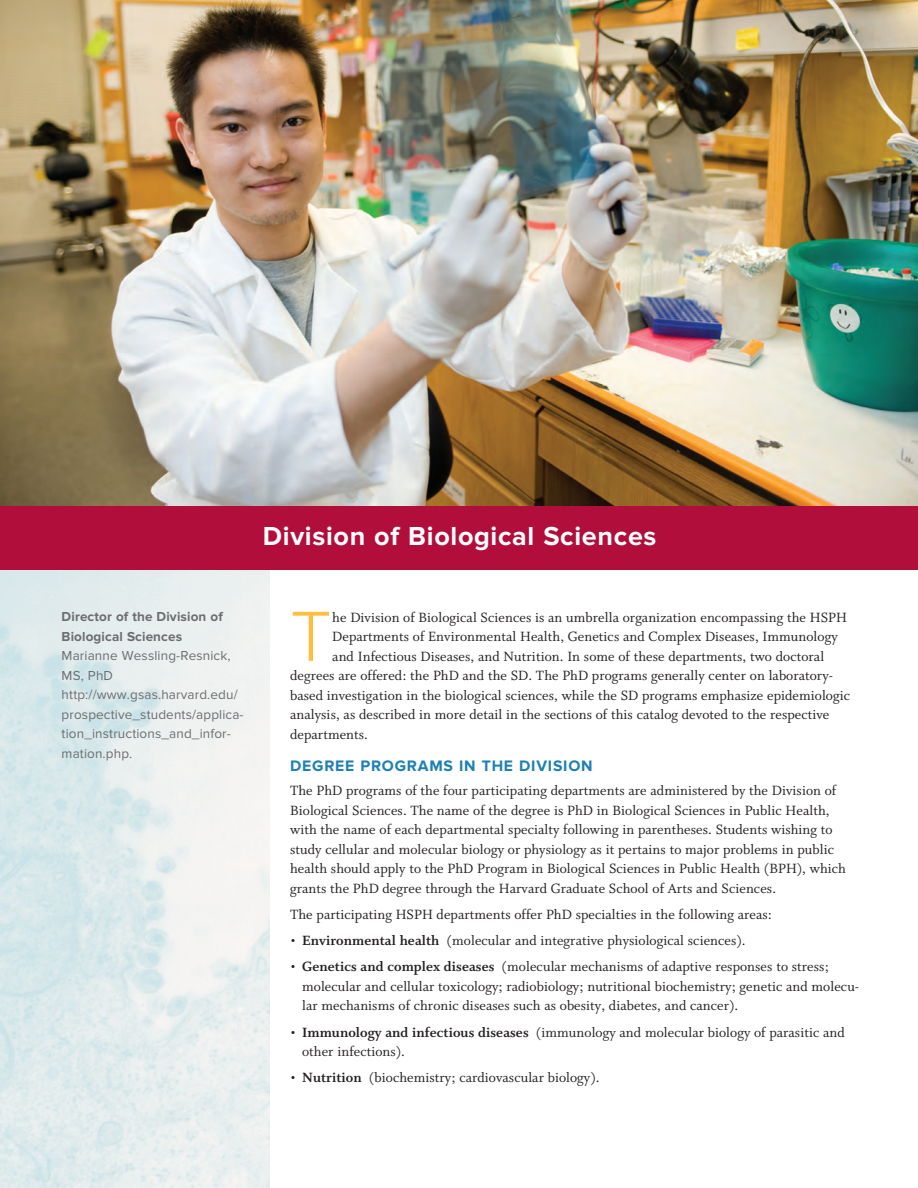
<style>
.page{position:relative;width:918px;height:1188px;background:#fff}
.page>*{position:absolute;margin:0;border:0;box-sizing:border-box;transform-origin:0 0}
.t1{font:300 73.5px "Proxima Nova";color:#febf3e}
.t2{font:700 27px "Proxima Nova";color:#fff}
.t3{font:700 15.75px "Proxima Nova";letter-spacing:.05em;color:#1d80b3}
.t4{font:15px/19.5px "Whitman Roman Os F";letter-spacing:.005em;color:#231f20}
.t5{font:13.5px/19.5px "Proxima Nova";letter-spacing:.01em;color:#6c6d70}
.t6{font:700 13.5px/19.5px "Proxima Nova";letter-spacing:.06em;color:#6c6d70}
.s1{font-family:"Whitman Bold Os F"}
</style>
<div class="page">
<img style="left:0;top:0;width:918px;height:506px">
<img style="left:0;top:570px;width:270px;height:618px">
<div style="left:0;top:506px;width:918px;height:64px;background:#b10e3b"></div>
<h2 class="t2" style="left:263px;top:520px;width:395px">Division of Biological Sciences</h2>
<p class="t6" style="left:62px;top:607px;width:163px">Director of the Division of<br>Biological Sciences</p>
<p class="t5" style="left:62px;top:646px;width:184px">Marianne Wessling-Resnick,<br>MS, PhD http://www.gsas.harvard.edu/ prospective_students/applica&shy;tion_instructions_and_infor&shy;mation.php.</p>
<h1 class="t1" style="left:290px;top:594px;width:43px">T</h1>
<p class="t4" style="left:332px;top:608px;width:516px">he Division of Biological Sciences is an umbrella organization encompassing the HSPH</p>
<p class="t4" style="left:332px;top:627px;width:507px">Departments of Environmental Health, Genetics and Complex Diseases, Immunology</p>
<p class="t4" style="left:332px;top:647px;width:493px">and Infectious Diseases, and Nutrition. In some of these departments, two doctoral</p>
<p class="t4" style="left:290px;top:666px;width:544px">degrees are offered: the PhD and the SD. The PhD programs generally center on laboratory-</p>
<p class="t4" style="left:290px;top:686px;width:561px">based investigation in the biological sciences, while the SD programs emphasize epidemiologic</p>
<p class="t4" style="left:290px;top:705px;width:541px">analysis, as described in more detail in the sections of this catalog devoted to the respective</p>
<p class="t4" style="left:290px;top:725px;width:79px">departments.</p>
<p class="t3" style="left:290px;top:757px;width:304px">Degree Programs in the Division</p>
<p class="t4" style="left:290px;top:781px;width:557px">The PhD programs of the four participating departments are administered by the Division of Biological Sciences. The name of the degree is PhD in Biological Sciences in Public Health, with the name of each departmental specialty following in parentheses. Students wishing to study cellular and molecular biology or physiology as it pertains to major problems in public health should apply to the PhD Program in Biological Sciences in Public Health (BPH), which grants the PhD degree through the Harvard Graduate School of Arts and Sciences.</p>
<p class="t4" style="left:290px;top:905px;width:483px">The participating HSPH departments offer PhD specialties in the following areas:</p>
<p class="t4" style="left:290px;top:931px;width:457px">• <span class="s1">Environmental health</span> (molecular and integrative physiological sciences).</p>
<p class="t4" style="left:302px;top:957px;width:559px;text-indent:-12px">• <span class="s1">Genetics and complex diseases</span> (molecular mechanisms of adaptive responses to stress; molecular and cellular toxicology; radiobiology; nutritional biochemistry; genetic and molecu&shy;lar mechanisms of chronic diseases such as obesity, diabetes, and cancer).</p>
<p class="t4" style="left:302px;top:1023px;width:544px;text-indent:-12px">• <span class="s1">Immunology and infectious diseases</span> (immunology and molecular biology of parasitic and other infections).</p>
<p class="t4" style="left:290px;top:1068px;width:311px">• <span class="s1">Nutrition</span> (biochemistry; cardiovascular biology).</p>
</div>
